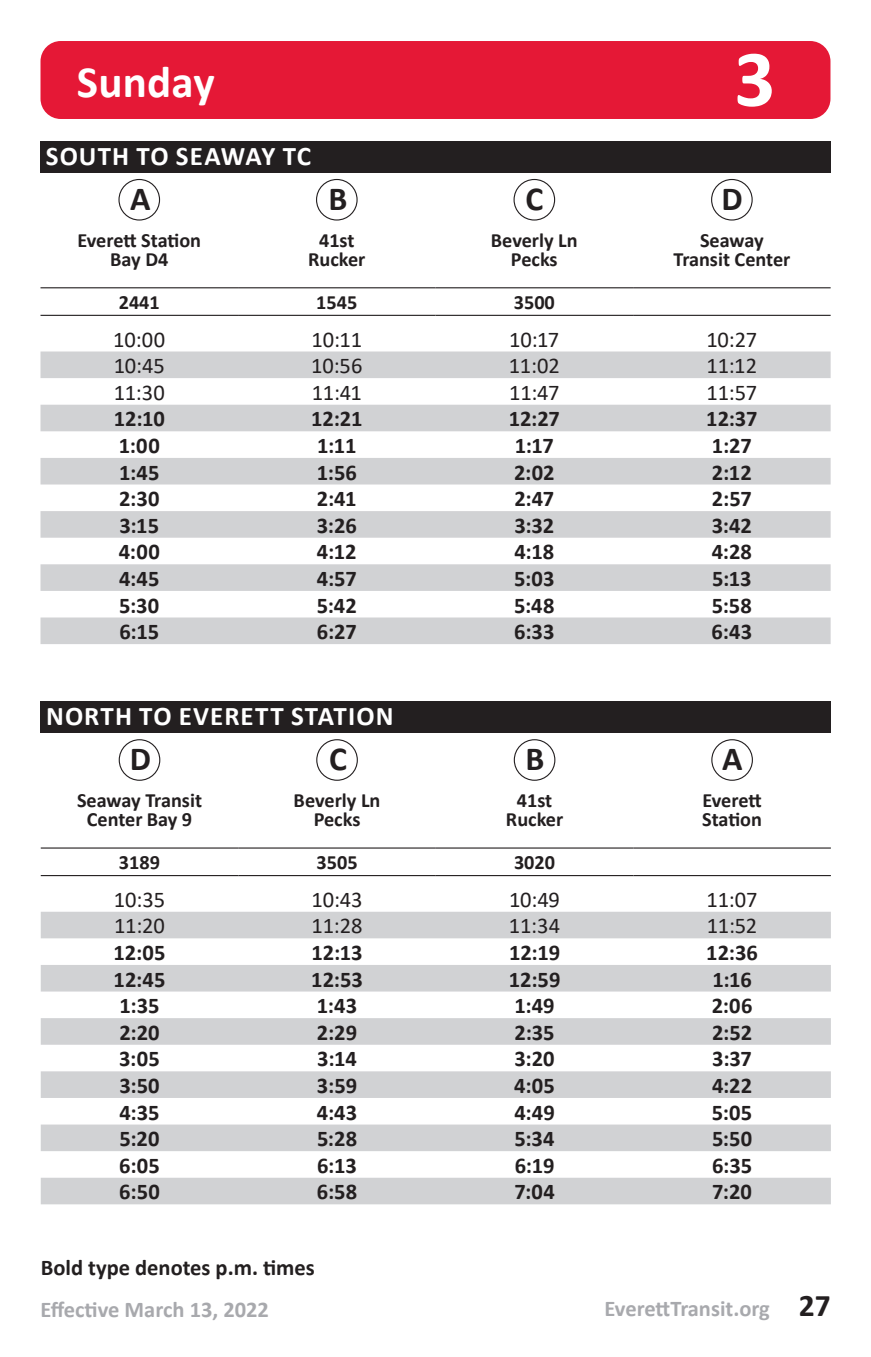
<style>
.page{position:relative;width:871px;height:1357px;background:#fff}
.page>*{position:absolute;margin:0;border:0;box-sizing:border-box;transform-origin:0 0}
.t1{font:700 81px "Calibri";color:#fff}
.t2{font:700 45px "Calibri";letter-spacing:.005em;color:#fff}
.t3{font:700 33.75px "Calibri";color:#231f20}
.t4{font:700 31.5px "Calibri";color:#231f20}
.t5{font:700 27px "Calibri";letter-spacing:.04em;color:#fff}
.t6{font:700 22.5px "Calibri";color:#231f20}
.t7{font:22.5px "Calibri";letter-spacing:-.01em;color:#231f20}
.t8{font:700 22.5px "Calibri";color:#a8a9ad}
.t9{font:700 20.25px/19.1px "Calibri";color:#231f20;text-align:center}
</style>
<div class="page">
<div style="left:40px;top:41px;width:790px;height:78px;background:#e51836;border-radius:20px"></div>
<div style="left:40px;top:141px;width:790px;height:32px;background:#231f20"></div>
<hr style="left:40px;top:287px;width:198px;height:1px;background:#231f20">
<hr style="left:238px;top:287px;width:197px;height:1px;background:#231f20">
<hr style="left:435px;top:287px;width:198px;height:1px;background:#231f20">
<hr style="left:633px;top:287px;width:197px;height:1px;background:#231f20">
<hr style="left:40px;top:315px;width:198px;height:1px;background:#231f20">
<hr style="left:238px;top:315px;width:197px;height:1px;background:#231f20">
<hr style="left:435px;top:315px;width:198px;height:1px;background:#231f20">
<hr style="left:633px;top:315px;width:197px;height:1px;background:#231f20">
<div style="left:118px;top:179px;width:42px;height:42px;border:1px solid #231f20;border-radius:50%"></div>
<div style="left:316px;top:179px;width:42px;height:42px;border:1px solid #231f20;border-radius:50%"></div>
<div style="left:513px;top:179px;width:42px;height:42px;border:1px solid #231f20;border-radius:50%"></div>
<div style="left:711px;top:179px;width:41px;height:42px;border:1px solid #231f20;border-radius:50%"></div>
<svg style="left:40px;top:351px;width:790px;height:293px;fill:#d1d2d4"></svg>
<div style="left:41px;top:701px;width:790px;height:32px;background:#231f20"></div>
<hr style="left:41px;top:847px;width:197px;height:1px;background:#231f20">
<hr style="left:238px;top:847px;width:198px;height:1px;background:#231f20">
<hr style="left:436px;top:847px;width:197px;height:1px;background:#231f20">
<hr style="left:633px;top:847px;width:198px;height:1px;background:#231f20">
<hr style="left:41px;top:875px;width:197px;height:1px;background:#231f20">
<hr style="left:238px;top:875px;width:198px;height:1px;background:#231f20">
<hr style="left:436px;top:875px;width:197px;height:1px;background:#231f20">
<hr style="left:633px;top:875px;width:198px;height:1px;background:#231f20">
<div style="left:119px;top:739px;width:41px;height:42px;border:1px solid #231f20;border-radius:50%"></div>
<div style="left:316px;top:739px;width:42px;height:42px;border:1px solid #231f20;border-radius:50%"></div>
<div style="left:514px;top:739px;width:41px;height:42px;border:1px solid #231f20;border-radius:50%"></div>
<div style="left:711px;top:739px;width:42px;height:42px;border:1px solid #231f20;border-radius:50%"></div>
<svg style="left:41px;top:912px;width:790px;height:292px;fill:#d1d2d4"></svg>
<p class="t2" style="left:77px;top:50px;width:139px">Sunday</p>
<p class="t1" style="left:734px;top:22px;width:43px">3</p>
<p class="t5" style="left:46px;top:137px;width:267px">SOUTH TO SEAWAY TC</p>
<p class="t3" style="left:130px;top:175px;width:22px">A</p>
<p class="t3" style="left:328px;top:175px;width:20px">B</p>
<p class="t3" style="left:526px;top:175px;width:19px">C</p>
<p class="t3" style="left:721px;top:175px;width:23px">D</p>
<p class="t9" style="left:77px;top:230px;width:125px">Everett Station</p>
<p class="t9" style="left:110px;top:249px;width:60px">Bay D4</p>
<p class="t9" style="left:491px;top:230px;width:88px">Beverly Ln</p>
<p class="t9" style="left:511px;top:249px;width:48px">Pecks</p>
<p class="t9" style="left:319px;top:230px;width:37px">41st</p>
<p class="t9" style="left:308px;top:249px;width:59px">Rucker</p>
<p class="t9" style="left:673px;top:230px;width:118px">Seaway<br>Transit Center</p>
<p class="t9" style="left:119px;top:293px;width:43px">2441</p>
<p class="t9" style="left:316px;top:293px;width:43px">1545</p>
<p class="t9" style="left:514px;top:293px;width:43px">3500</p>
<p class="t7" style="left:113px;top:324px;width:54px">10:00</p>
<p class="t7" style="left:311px;top:324px;width:52px">10:11</p>
<p class="t7" style="left:509px;top:324px;width:52px">10:17</p>
<p class="t7" style="left:706px;top:324px;width:52px">10:27</p>
<p class="t7" style="left:114px;top:350px;width:52px">10:45</p>
<p class="t7" style="left:311px;top:350px;width:53px">10:56</p>
<p class="t7" style="left:509px;top:350px;width:53px">11:02</p>
<p class="t7" style="left:706px;top:350px;width:52px">11:12</p>
<p class="t7" style="left:114px;top:377px;width:53px">11:30</p>
<p class="t7" style="left:312px;top:377px;width:51px">11:41</p>
<p class="t7" style="left:509px;top:377px;width:52px">11:47</p>
<p class="t7" style="left:706px;top:377px;width:52px">11:57</p>
<p class="t6" style="left:114px;top:403px;width:53px">12:10</p>
<p class="t6" style="left:311px;top:403px;width:53px">12:21</p>
<p class="t6" style="left:509px;top:403px;width:53px">12:27</p>
<p class="t6" style="left:706px;top:403px;width:53px">12:37</p>
<p class="t6" style="left:119px;top:430px;width:42px">1:00</p>
<p class="t6" style="left:317px;top:430px;width:41px">1:11</p>
<p class="t6" style="left:515px;top:430px;width:41px">1:17</p>
<p class="t6" style="left:712px;top:430px;width:41px">1:27</p>
<p class="t6" style="left:119px;top:456px;width:42px">1:45</p>
<p class="t6" style="left:317px;top:456px;width:42px">1:56</p>
<p class="t6" style="left:514px;top:456px;width:42px">2:02</p>
<p class="t6" style="left:712px;top:456px;width:41px">2:12</p>
<p class="t6" style="left:119px;top:483px;width:42px">2:30</p>
<p class="t6" style="left:317px;top:483px;width:41px">2:41</p>
<p class="t6" style="left:514px;top:483px;width:41px">2:47</p>
<p class="t6" style="left:712px;top:483px;width:41px">2:57</p>
<p class="t6" style="left:119px;top:509px;width:41px">3:15</p>
<p class="t6" style="left:317px;top:509px;width:41px">3:26</p>
<p class="t6" style="left:514px;top:509px;width:41px">3:32</p>
<p class="t6" style="left:712px;top:509px;width:42px">3:42</p>
<p class="t6" style="left:119px;top:536px;width:43px">4:00</p>
<p class="t6" style="left:317px;top:536px;width:41px">4:12</p>
<p class="t6" style="left:514px;top:536px;width:41px">4:18</p>
<p class="t6" style="left:712px;top:536px;width:42px">4:28</p>
<p class="t6" style="left:119px;top:563px;width:42px">4:45</p>
<p class="t6" style="left:317px;top:563px;width:41px">4:57</p>
<p class="t6" style="left:514px;top:563px;width:42px">5:03</p>
<p class="t6" style="left:712px;top:563px;width:41px">5:13</p>
<p class="t6" style="left:119px;top:589px;width:42px">5:30</p>
<p class="t6" style="left:317px;top:589px;width:42px">5:42</p>
<p class="t6" style="left:514px;top:589px;width:42px">5:48</p>
<p class="t6" style="left:712px;top:589px;width:42px">5:58</p>
<p class="t6" style="left:119px;top:616px;width:41px">6:15</p>
<p class="t6" style="left:317px;top:616px;width:41px">6:27</p>
<p class="t6" style="left:514px;top:616px;width:42px">6:33</p>
<p class="t6" style="left:711px;top:616px;width:42px">6:43</p>
<p class="t5" style="left:46px;top:697px;width:349px">NORTH TO EVERETT STATION</p>
<p class="t3" style="left:130px;top:735px;width:23px">D</p>
<p class="t3" style="left:329px;top:735px;width:19px">C</p>
<p class="t3" style="left:525px;top:735px;width:20px">B</p>
<p class="t3" style="left:722px;top:735px;width:22px">A</p>
<p class="t9" style="left:77px;top:790px;width:126px">Seaway Transit<br>Center Bay 9</p>
<p class="t9" style="left:294px;top:790px;width:88px">Beverly Ln</p>
<p class="t9" style="left:517px;top:790px;width:37px">41st</p>
<p class="t9" style="left:506px;top:809px;width:59px">Rucker</p>
<p class="t9" style="left:702px;top:790px;width:61px;text-align:left">Everett<br>Station</p>
<p class="t9" style="left:314px;top:809px;width:48px">Pecks</p>
<p class="t9" style="left:119px;top:853px;width:43px">3189</p>
<p class="t9" style="left:316px;top:853px;width:43px">3505</p>
<p class="t9" style="left:514px;top:853px;width:43px">3020</p>
<p class="t7" style="left:114px;top:884px;width:53px">10:35</p>
<p class="t7" style="left:311px;top:884px;width:53px">10:43</p>
<p class="t7" style="left:509px;top:884px;width:52px">10:49</p>
<p class="t7" style="left:706px;top:884px;width:53px">11:07</p>
<p class="t7" style="left:114px;top:910px;width:52px">11:20</p>
<p class="t7" style="left:312px;top:910px;width:52px">11:28</p>
<p class="t7" style="left:509px;top:910px;width:53px">11:34</p>
<p class="t7" style="left:707px;top:910px;width:52px">11:52</p>
<p class="t6" style="left:113px;top:937px;width:54px">12:05</p>
<p class="t6" style="left:311px;top:937px;width:53px">12:13</p>
<p class="t6" style="left:509px;top:937px;width:53px">12:19</p>
<p class="t6" style="left:706px;top:937px;width:53px">12:36</p>
<p class="t6" style="left:114px;top:963px;width:53px">12:45</p>
<p class="t6" style="left:311px;top:963px;width:53px">12:53</p>
<p class="t6" style="left:509px;top:963px;width:53px">12:59</p>
<p class="t6" style="left:712px;top:963px;width:41px">1:16</p>
<p class="t6" style="left:119px;top:990px;width:42px">1:35</p>
<p class="t6" style="left:317px;top:990px;width:42px">1:43</p>
<p class="t6" style="left:514px;top:990px;width:42px">1:49</p>
<p class="t6" style="left:711px;top:990px;width:42px">2:06</p>
<p class="t6" style="left:119px;top:1016px;width:42px">2:20</p>
<p class="t6" style="left:317px;top:1016px;width:42px">2:29</p>
<p class="t6" style="left:514px;top:1016px;width:42px">2:35</p>
<p class="t6" style="left:712px;top:1016px;width:42px">2:52</p>
<p class="t6" style="left:119px;top:1043px;width:42px">3:05</p>
<p class="t6" style="left:317px;top:1043px;width:41px">3:14</p>
<p class="t6" style="left:514px;top:1043px;width:42px">3:20</p>
<p class="t6" style="left:712px;top:1043px;width:41px">3:37</p>
<p class="t6" style="left:119px;top:1070px;width:42px">3:50</p>
<p class="t6" style="left:317px;top:1070px;width:42px">3:59</p>
<p class="t6" style="left:514px;top:1070px;width:42px">4:05</p>
<p class="t6" style="left:712px;top:1070px;width:42px">4:22</p>
<p class="t6" style="left:119px;top:1096px;width:42px">4:35</p>
<p class="t6" style="left:317px;top:1096px;width:42px">4:43</p>
<p class="t6" style="left:514px;top:1096px;width:42px">4:49</p>
<p class="t6" style="left:712px;top:1096px;width:42px">5:05</p>
<p class="t6" style="left:119px;top:1123px;width:42px">5:20</p>
<p class="t6" style="left:317px;top:1123px;width:42px">5:28</p>
<p class="t6" style="left:514px;top:1123px;width:42px">5:34</p>
<p class="t6" style="left:712px;top:1123px;width:42px">5:50</p>
<p class="t6" style="left:119px;top:1149px;width:42px">6:05</p>
<p class="t6" style="left:317px;top:1149px;width:41px">6:13</p>
<p class="t6" style="left:515px;top:1149px;width:41px">6:19</p>
<p class="t6" style="left:712px;top:1149px;width:42px">6:35</p>
<p class="t6" style="left:119px;top:1176px;width:42px">6:50</p>
<p class="t6" style="left:317px;top:1176px;width:42px">6:58</p>
<p class="t6" style="left:514px;top:1176px;width:42px">7:04</p>
<p class="t6" style="left:712px;top:1176px;width:41px">7:20</p>
<p class="t6" style="left:41px;top:1252px;width:276px">Bold type denotes p.m. times</p>
<p class="t8" style="left:40px;top:1293px;width:230px">Effective March 13, 2022</p>
<p class="t8" style="left:604px;top:1293px;width:167px">EverettTransit.org</p>
<h3 class="t4" style="left:798px;top:1284px;width:33px">27</h3>
</div>
